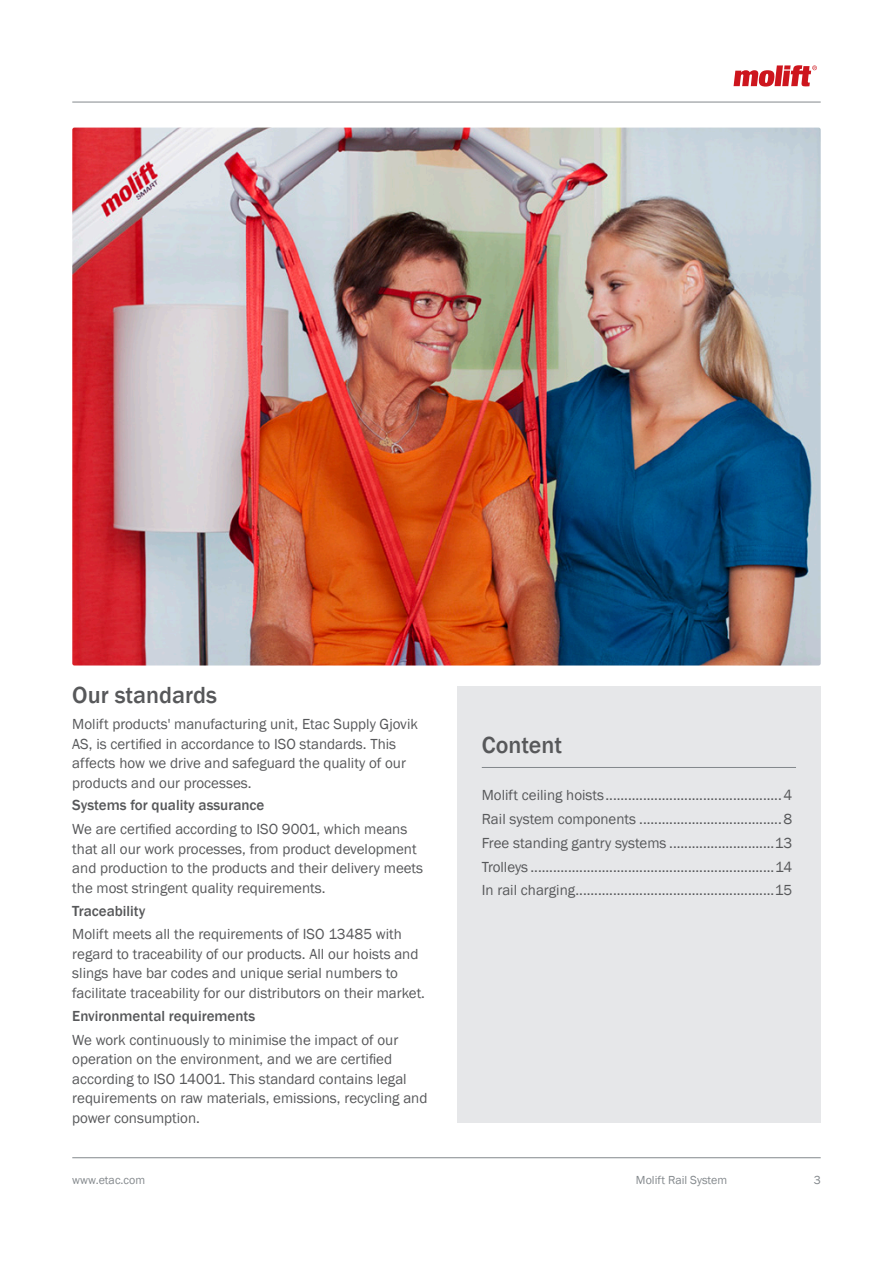
<style>
.page{position:relative;width:893px;height:1263px;background:#fff}
.page>*{position:absolute;margin:0;border:0;box-sizing:border-box;transform-origin:0 0}
._4__Header_-_Basic_b{font:500 24px "Franklin Gothic";color:#57585a}
._4__Body_-_basic_bod{font:15px/19.5px "Franklin Gothic";color:#57585a}
._5__Header_-_Feature{font:500 15px "Franklin Gothic";color:#57585a}
.t1{font:12px "Franklin Gothic";color:#83888c}
</style>
<div class="page">
<img style="left:72px;top:128px;width:749px;height:537px">
<hr style="left:72px;top:1157px;width:749px;height:1px;background:#83888c">
<hr style="left:72px;top:102px;width:749px;height:1px;background:#83888c">
<svg style="left:734px;top:65px;width:83px;height:22px"></svg>
<div style="left:457px;top:686px;width:364px;height:436px;background:#e6e7e9"></div>
<hr style="left:482px;top:767px;width:314px;height:1px;background:#83888c">
<p class="_4__Header_-_Basic_b" style="left:72px;top:680px;width:146px">Our standards</p>
<p class="_4__Body_-_basic_bod" style="left:72px;top:715px;width:347px">Molift products' manufacturing unit, Etac Supply Gjovik AS, is certified in accordance to ISO standards. This affects how we drive and safeguard the quality of our products and our processes.</p>
<p class="_5__Header_-_Feature" style="left:72px;top:796px;width:194px">Systems for quality assurance</p>
<p class="_4__Body_-_basic_bod" style="left:72px;top:820px;width:352px">We are certified according to ISO 9001, which means that all our work processes, from product development and production to the products and their delivery meets the most stringent quality requirements.</p>
<p class="_5__Header_-_Feature" style="left:72px;top:901px;width:75px">Traceability</p>
<p class="_4__Body_-_basic_bod" style="left:72px;top:925px;width:354px">Molift meets all the requirements of ISO 13485 with regard to traceability of our products. All our hoists and slings have bar codes and unique serial numbers to facilitate traceability for our distributors on their market.</p>
<p class="_5__Header_-_Feature" style="left:72px;top:1006px;width:184px">Environmental requirements</p>
<p class="_4__Body_-_basic_bod" style="left:72px;top:1030px;width:357px">We work continuously to minimise the impact of our operation on the environment, and we are certified according to ISO 14001. This standard contains legal requirements on raw materials, emissions, recycling and power consumption.</p>
<p class="_4__Header_-_Basic_b" style="left:482px;top:730px;width:82px">Content</p>
<p class="_4__Body_-_basic_bod" style="left:482px;top:786px;width:312px">Molift ceiling hoists...............................................4</p>
<p class="_4__Body_-_basic_bod" style="left:482px;top:809px;width:312px">Rail system components ......................................8</p>
<p class="_4__Body_-_basic_bod" style="left:482px;top:833px;width:312px">Free standing gantry systems ............................13</p>
<p class="_4__Body_-_basic_bod" style="left:482px;top:857px;width:312px">Trolleys .................................................................14</p>
<p class="_4__Body_-_basic_bod" style="left:482px;top:881px;width:312px">In rail charging.....................................................15</p>
<p class="t1" style="left:72px;top:1173px;width:74px">www.etac.com</p>
<p class="t1" style="left:636px;top:1173px;width:93px">Molift Rail System</p>
<p class="t1" style="left:814px;top:1173px;width:9px">3</p>
</div>
